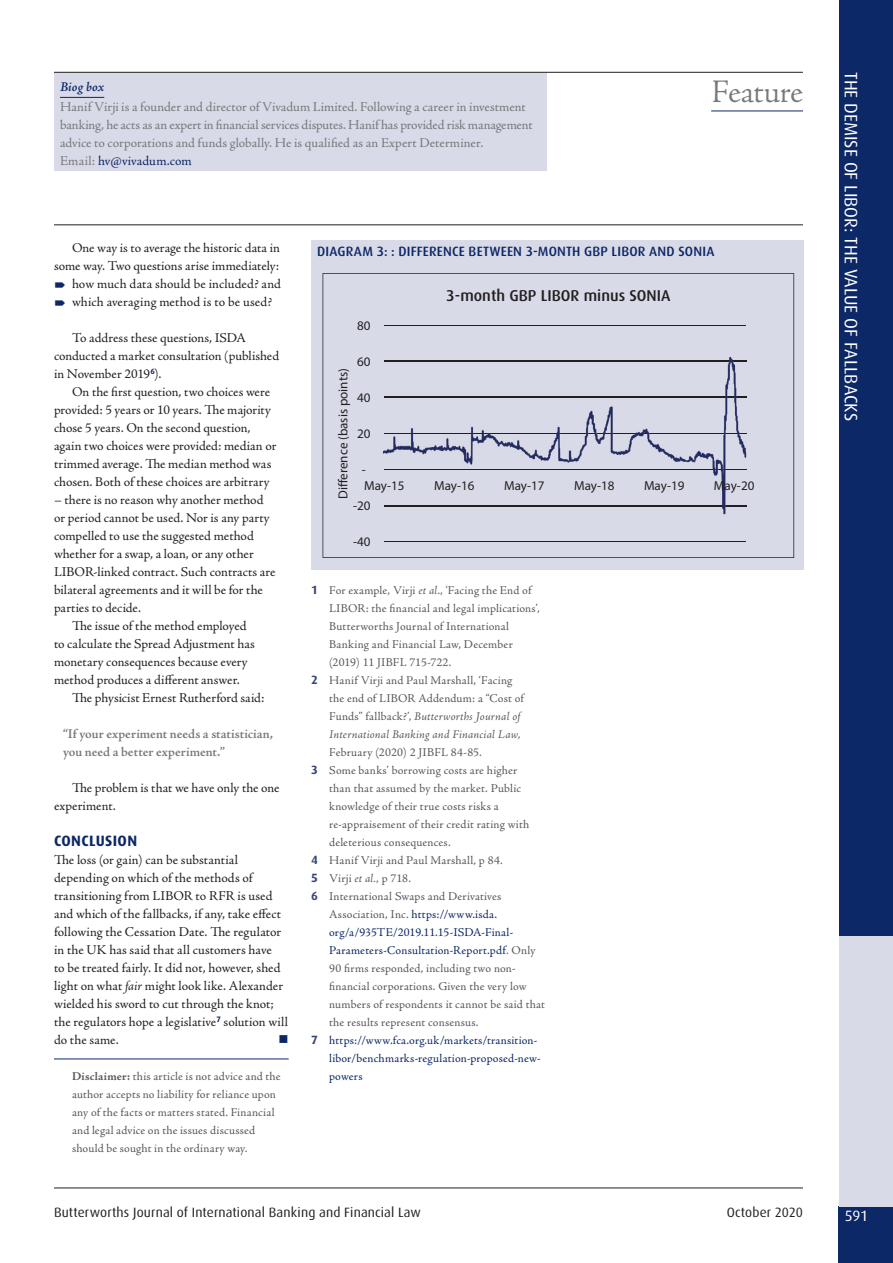
<style>
.page{position:relative;width:893px;height:1263px;background:#fff}
.page>*{position:absolute;margin:0;border:0;box-sizing:border-box;transform-origin:0 0}
.t1{font:300 33px "Adobe Jenson Pro";letter-spacing:-.015em;color:#76787b}
.t2{font:18px "Dax";color:#fff}
.t3{font:500 15.75px "Dax";color:#231f20}
.j-H1{font:700 15px "Dax";letter-spacing:.025em;color:#0c2866}
.t4{font:15px "Dax";color:#fff}
.j-Para{font:13.5px/18px "Adobe Jenson Pro";color:#231f20}
.j-PC{font:13.5px/18px "Adobe Jenson Pro";letter-spacing:.005em;color:#231f20}
.j-Author_detail{font:13.5px/18px "Adobe Jenson Pro";color:#76787b}
.t5{font:13.5px "Dax";letter-spacing:.01em;color:#231f20}
.j-QC{font:600 13.5px/18px "Adobe Jenson Pro";letter-spacing:.005em;color:#76787b}
.j-Table_H1{font:500 13.5px "Dax";letter-spacing:.015em;color:#0c2866}
.j-Author_detail_titl{font:italic 600 13.5px "Adobe Jenson Pro";letter-spacing:.005em;color:#0c2866}
.j-PC-2{font:13.5px "Wingdings";color:#0c2866}
.t6{font:13.05px "Myriad Pro";color:#231f20}
.j-Fn{font:12px/18px "Adobe Jenson Pro";letter-spacing:.015em;color:#57585a}
.j-Fn1{font:12px/18px "Adobe Jenson Pro";letter-spacing:.015em;color:#57585a}
.j-Fn-2{font:12px/18px "Adobe Jenson Pro";letter-spacing:.015em;color:#0c2866}
.s1{color:#0c2866}
.s2{font-style:italic}
.s3{font-weight:700}
.s4{font-family:"Dax";font-weight:700;color:#384379}
</style>
<div class="page">
<hr style="left:54px;top:1059px;width:235px;height:1px;background:#0c2866">
<div style="left:54px;top:72px;width:492px;height:99px;background:#d9dae8"></div>
<hr style="left:60px;top:97px;width:44px;height:1px;background:#0c2866">
<div style="left:311px;top:240px;width:492px;height:329px;background:#d9dae8"></div>
<svg style="left:323px;top:273px;width:471px;height:285px"></svg>
<hr style="left:385px;top:541px;width:361px;height:1px;background:#231f20">
<hr style="left:385px;top:325px;width:361px;height:1px;background:#231f20">
<img style="left:383px;top:357px;width:363px;height:157px">
<img style="left:385px;top:505px;width:361px;height:1px">
<img style="left:385px;top:469px;width:361px;height:1px">
<img style="left:385px;top:433px;width:361px;height:1px">
<img style="left:385px;top:397px;width:361px;height:1px">
<img style="left:385px;top:361px;width:361px;height:1px">
<div style="left:839px;top:1206px;width:54px;height:57px;background:#0c2866"></div>
<hr style="left:54px;top:72px;width:749px;height:1px;background:#231f20">
<hr style="left:54px;top:1188px;width:749px;height:1px;background:#231f20">
<div style="left:839px;top:0;width:54px;height:936px;background:#0c2866"></div>
<div style="left:839px;top:936px;width:54px;height:270px;background:#d9dae8"></div>
<hr style="left:711px;top:111px;width:92px;height:1px;background:#0c2866">
<hr style="left:54px;top:225px;width:749px;height:1px;background:#231f20">
<svg style="left:338px;top:479px;width:10px;height:8px"></svg>
<p class="j-Author_detail_titl" style="left:60px;top:79px;width:46px">Biog box</p>
<p class="j-Author_detail" style="left:60px;top:98px;width:474px">Hanif Virji is a founder and director of Vivadum Limited. Following a career in investment banking, he acts as an expert in financial services disputes. Hanif has provided risk management advice to corporations and funds globally. He is qualified as an Expert Determiner.<br>Email: <span class="s1">hv@vivadum.com</span></p>
<h1 class="t1" style="left:711px;top:73px;width:93px">Feature</h1>
<p class="j-Para" style="left:54px;top:239px;width:227px;text-align:right">One way is to average the historic data in some way. Two questions arise immediately:</p>
<p class="j-PC" style="left:72px;top:275px;width:211px">how much data should be included? and</p>
<p class="j-PC" style="left:72px;top:293px;width:202px">which averaging method is to be used?</p>
<p class="j-Para" style="left:54px;top:329px;width:227px;text-indent:18px">To address these questions, ISDA conducted a market consultation (published in November 2019<sup>6</sup>).</p>
<p class="j-Para" style="left:54px;top:383px;width:224px;text-indent:18px">On the first question, two choices were provided: 5 years or 10 years. The majority chose 5 years. On the second question, again two choices were provided: median or trimmed average. The median method was chosen. Both of these choices are arbitrary</p>
<p class="j-Para" style="left:54px;top:491px;width:223px">– there is no reason why another method or period cannot be used. Nor is any party compelled to use the suggested method whether for a swap, a loan, or any other LIBOR-linked contract. Such contracts are bilateral agreements and it will be for the parties to decide.</p>
<p class="j-Para" style="left:54px;top:617px;width:202px;text-indent:18px">The issue of the method employed to calculate the Spread Adjustment has monetary consequences because every method produces a different answer.</p>
<p class="j-Para" style="left:72px;top:689px;width:194px">The physicist Ernest Rutherford said:</p>
<p class="j-QC" style="left:63px;top:725px;width:212px">“If your experiment needs a statistician, you need a better experiment.”</p>
<p class="j-Para" style="left:54px;top:779px;width:227px;text-indent:18px">The problem is that we have only the one experiment.</p>
<p class="j-H1" style="left:54px;top:832px;width:85px">CONCLUSION</p>
<p class="j-PC" style="left:54px;top:851px;width:235px">The loss (or gain) can be substantial depending on which of the methods of transitioning from LIBOR to RFR is used and which of the fallbacks, if any, take effect following the Cessation Date. The regulator in the UK has said that all customers have<br>to be treated fairly. It did not, however, shed light on what <span class="s2">fair</span> might look like. Alexander wielded his sword to cut through the knot; the regulators hope a legislative<sup>7</sup> solution will do the same.</p>
<p class="j-PC-2" style="left:279px;top:1032px;width:12px">■</p>
<p class="j-Fn1" style="left:72px;top:1067px;width:210px"><span class="s3">Disclaimer:</span> this article is not advice and the author accepts no liability for reliance upon any of the facts or matters stated. Financial and legal advice on the issues discussed should be sought in the ordinary way.</p>
<p class="j-Table_H1" style="left:317px;top:244px;width:399px">DIAGRAM 3: : DIFFERENCE BETWEEN 3-MONTH GBP LIBOR AND SONIA</p>
<p class="t3" style="left:446px;top:287px;width:226px">3-month GBP LIBOR minus SONIA</p>
<p class="t6" style="left:357px;top:317px;width:15px">80</p>
<p class="t6" style="left:357px;top:353px;width:15px">60</p>
<p class="t6" style="left:357px;top:389px;width:15px">40</p>
<p class="t6" style="left:357px;top:425px;width:15px">20</p>
<p class="t6" style="left:362px;top:461px;width:6px">-</p>
<p class="t6" style="left:353px;top:497px;width:19px">-20</p>
<p class="t6" style="left:353px;top:533px;width:19px">-40</p>
<p class="t6" style="left:335px;top:499px;width:133px;rotate:-90deg">Di erence (basis points)</p>
<p class="t6" style="left:364px;top:478px;width:42px">May-15</p>
<p class="t6" style="left:434px;top:478px;width:42px">May-16</p>
<p class="t6" style="left:504px;top:478px;width:42px">May-17</p>
<p class="t6" style="left:574px;top:478px;width:42px">May-18</p>
<p class="t6" style="left:644px;top:478px;width:42px">May-19</p>
<p class="t6" style="left:714px;top:478px;width:42px">May-20</p>
<p class="j-Fn" style="left:329px;top:581px;width:212px;text-indent:-18px"><span class="s4">1</span> For example, Virji <span class="s2">et al</span>., ‘Facing the End of LIBOR: the financial and legal implications’, Butterworths Journal of International Banking and Financial Law, December (2019) 11 JIBFL 715-722.</p>
<p class="j-Fn" style="left:329px;top:671px;width:196px;text-indent:-18px"><span class="s4">2</span> Hanif Virji and Paul Marshall, ‘Facing the end of LIBOR Addendum: a “Cost of Funds” fallback?’, <span class="s2">Butterworths Journal of International Banking and Financial Law</span>, February (2020) 2 JIBFL 84-85.</p>
<p class="j-Fn" style="left:329px;top:761px;width:202px;text-indent:-18px"><span class="s4">3</span> Some banks’ borrowing costs are higher than that assumed by the market. Public knowledge of their true costs risks a re-appraisement of their credit rating with deleterious consequences.</p>
<p class="j-Fn" style="left:311px;top:851px;width:193px"><span class="s4">4</span> Hanif Virji and Paul Marshall, p 84.</p>
<p class="j-Fn" style="left:311px;top:869px;width:101px"><span class="s4">5</span> Virji <span class="s2">et al.</span>, p 718.</p>
<p class="j-Fn" style="left:329px;top:887px;width:217px;text-indent:-18px"><span class="s4">6</span> International Swaps and Derivatives Association, Inc. <span class="s1">https://www.isda. org/a/935TE/2019.11.15-ISDA-Final-Parameters-Consultation-Report.pdf</span>. Only 90 firms responded, including two non&shy;financial corporations. Given the very low numbers of respondents it cannot be said that the results represent consensus.</p>
<p class="j-Fn-2" style="left:329px;top:1031px;width:213px;text-indent:-18px"><span class="s4">7</span> https://www.fca.org.uk/markets/transition&shy;libor/benchmarks-regulation-proposed-new&shy;powers</p>
<p class="t5" style="left:54px;top:1204px;width:368px">Butterworths Journal of International Banking and Financial Law</p>
<p class="t5" style="left:727px;top:1204px;width:78px">October 2020</p>
<h2 class="t2" style="left:861px;top:72px;width:351px;rotate:90deg">THE DEMISE OF LIBOR: THE VALUE OF FALLBACKS</h2>
<p class="t4" style="left:845px;top:1207px;width:25px">591</p>
</div>
